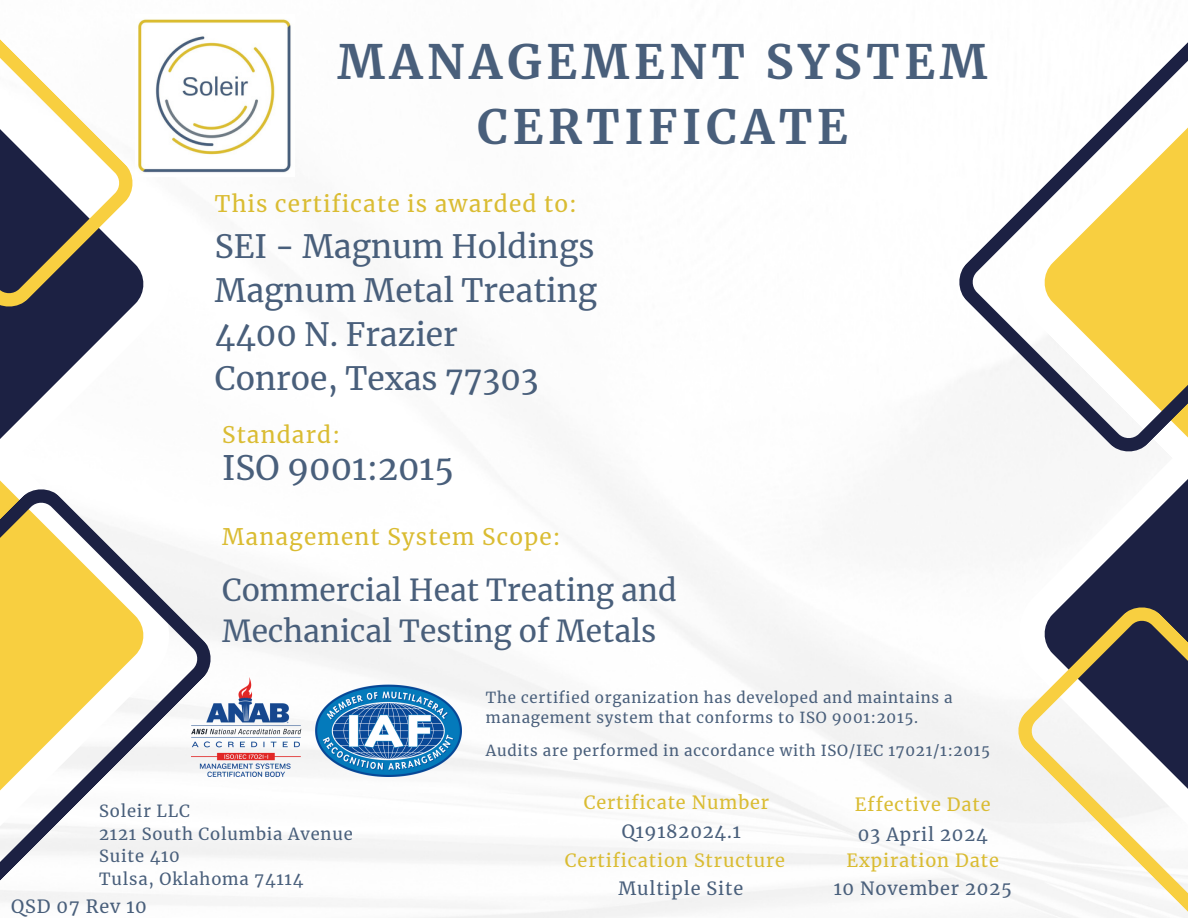
<style>
.page{position:relative;width:1188px;height:918px;background:#fff}
.page>*{position:absolute;margin:0;border:0;box-sizing:border-box;transform-origin:0 0}
.t1{font:700 46.8px/65.2px "Merriweather";letter-spacing:.1em;color:#495f7b;text-align:center}
.t2{font:33.3px "Merriweather";color:#495f7b}
.t3{font:31.8px/43.8px "Merriweather";color:#495f7b}
.t4{font:30px/41.7px "Merriweather";color:#495f7b}
.t5{font:22.5px "Merriweather";letter-spacing:.05em;color:#dabc32}
.t6{font:18px "Merriweather";letter-spacing:.05em;color:#dabc32}
.t7{font:18px "Merriweather";letter-spacing:.05em;color:#495f7b}
.t8{font:16.5px/22.5px "Merriweather";letter-spacing:.05em;color:#495f7b}
.t9{font:15px/20.2px "Merriweather";letter-spacing:.05em;color:#495f7b}
</style>
<div class="page">
<img style="left:213px;top:438px;width:801px;height:480px">
<svg style="left:0;top:264px;width:144px;height:76px;fill:#1c2143"></svg>
<svg style="left:0;top:340px;width:99px;height:147px"></svg>
<svg style="left:1014px;top:479px;width:174px;height:421px"></svg>
<svg style="left:957px;top:42px;width:231px;height:412px"></svg>
<svg style="left:0;top:487px;width:213px;height:416px"></svg>
<svg style="left:0;top:39px;width:135px;height:270px"></svg>
<svg style="left:1016px;top:605px;width:172px;height:313px"></svg>
<img style="left:138px;top:19px;width:153px;height:154px">
<img style="left:191px;top:678px;width:270px;height:99px">
<h4 class="t1" style="left:338px;top:30px;width:651px">MANAGEMENT SYSTEM<br>CERTIFICATE</h4>
<h3 class="t5" style="left:215px;top:189px;width:364px">This certificate is awarded to:</h3>
<h4 class="t3" style="left:215px;top:225px;width:384px">SEI - Magnum Holdings<br>Magnum Metal Treating<br>4400 N. Frazier<br>Conroe, Texas 77303</h4>
<h2 class="t5" style="left:222px;top:421px;width:119px">Standard:</h2>
<h6 class="t2" style="left:222px;top:448px;width:233px">ISO 9001:2015</h6>
<h4 class="t5" style="left:222px;top:522px;width:340px">Management System Scope:</h4>
<h3 class="t4" style="left:222px;top:569px;width:456px">Commercial Heat Treating and<br>Mechanical Testing of Metals</h3>
<h6 class="t9" style="left:486px;top:687px;width:468px">The certified organization has developed and maintains a management system that conforms to ISO 9001:2015.</h6>
<h6 class="t8" style="left:99px;top:800px;width:255px">Soleir LLC<br>2121 South Columbia Avenue<br>Suite 410<br>Tulsa, Oklahoma 74114</h6>
<h6 class="t7" style="left:11px;top:895px;width:137px">QSD 07 Rev 10</h6>
<h6 class="t9" style="left:486px;top:740px;width:506px">Audits are performed in accordance with ISO/IEC 17021/1:2015</h6>
<p class="t6" style="left:584px;top:791px;width:187px">Certificate Number</p>
<p class="t7" style="left:622px;top:820px;width:120px">Q19182024.1</p>
<p class="t6" style="left:565px;top:850px;width:222px">Certification Structure</p>
<h6 class="t7" style="left:618px;top:877px;width:126px">Multiple Site</h6>
<h6 class="t6" style="left:855px;top:793px;width:137px">Effective Date</h6>
<h6 class="t7" style="left:858px;top:824px;width:132px">03 April 2024</h6>
<h5 class="t6" style="left:847px;top:850px;width:154px">Expiration Date</h5>
<h6 class="t7" style="left:834px;top:878px;width:180px">10 November 2025</h6>
</div>
